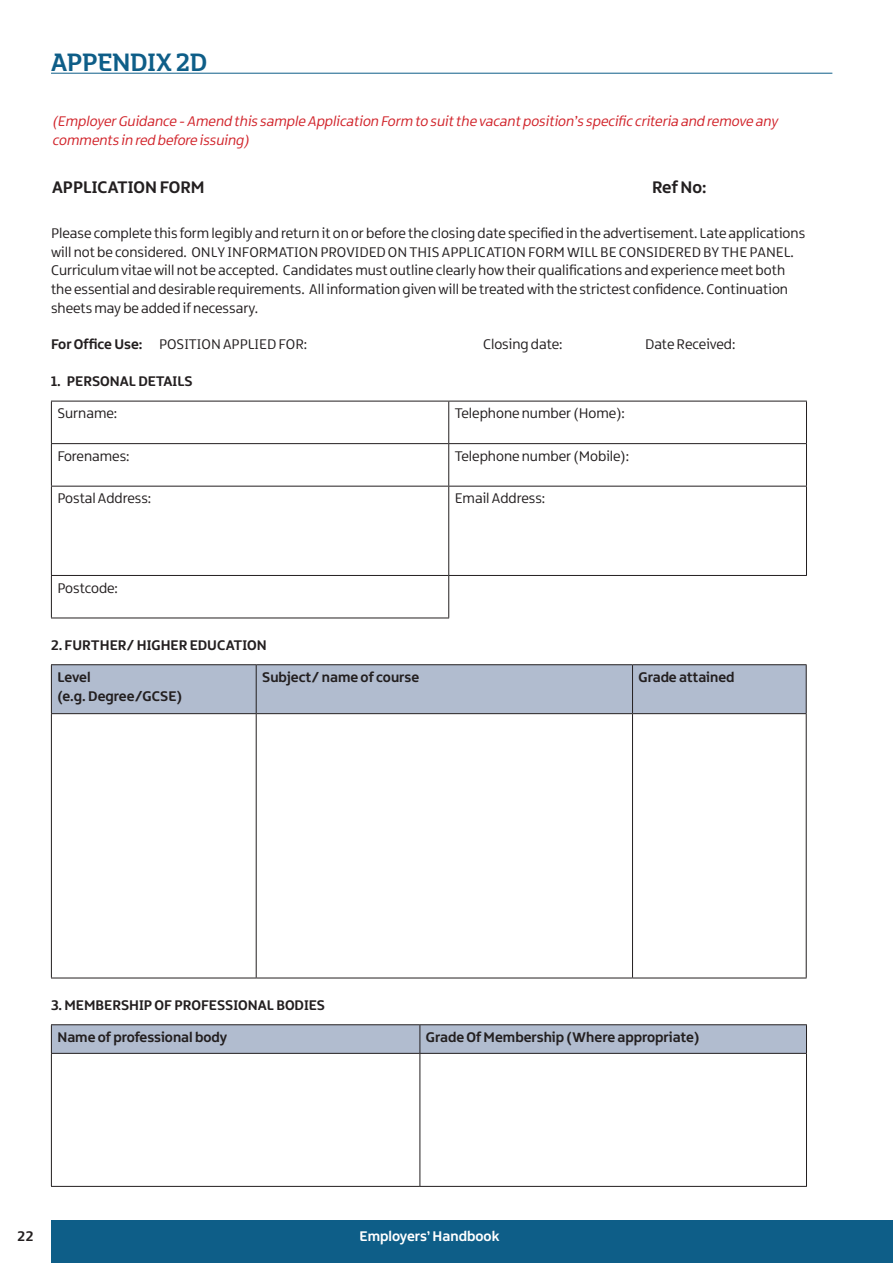
<style>
.page{position:relative;width:893px;height:1263px;background:#fff}
.page>*{position:absolute;margin:0;border:0;box-sizing:border-box;transform-origin:0 0}
.t1{font:27px "Northern Ireland Headline";color:#0e5e88}
.t2{font:700 18px "Northern Ireland";color:#231f20}
.t3{font:15px/18.8px "Northern Ireland";color:#231f20}
.t4{font:700 15px/32px "Northern Ireland";color:#231f20}
.t5{font:italic 15px/18.8px "Northern Ireland";color:#d1232a}
.t6{font:700 15px "Northern Ireland";color:#fff}
.s1{font-weight:700}
</style>
<div class="page">
<hr style="left:51px;top:73px;width:781px;height:1px;background:#0e5e88">
<hr style="left:51px;top:401px;width:398px;height:1px;background:#231f20">
<hr style="left:51px;top:401px;width:1px;height:42px;background:#231f20">
<hr style="left:449px;top:401px;width:358px;height:1px;background:#231f20">
<hr style="left:448px;top:401px;width:1px;height:42px;background:#231f20">
<hr style="left:806px;top:401px;width:1px;height:42px;background:#231f20">
<hr style="left:51px;top:443px;width:398px;height:1px;background:#231f20">
<hr style="left:51px;top:444px;width:1px;height:42px;background:#231f20">
<hr style="left:449px;top:443px;width:358px;height:1px;background:#231f20">
<hr style="left:448px;top:444px;width:1px;height:42px;background:#231f20">
<hr style="left:806px;top:444px;width:1px;height:42px;background:#231f20">
<hr style="left:51px;top:486px;width:398px;height:1px;background:#231f20">
<hr style="left:51px;top:486px;width:1px;height:89px;background:#231f20">
<hr style="left:449px;top:486px;width:358px;height:1px;background:#231f20">
<hr style="left:448px;top:486px;width:1px;height:89px;background:#231f20">
<hr style="left:806px;top:486px;width:1px;height:89px;background:#231f20">
<hr style="left:51px;top:575px;width:398px;height:1px;background:#231f20">
<hr style="left:51px;top:576px;width:1px;height:42px;background:#231f20">
<hr style="left:449px;top:575px;width:358px;height:1px;background:#231f20">
<hr style="left:448px;top:576px;width:1px;height:42px;background:#231f20">
<hr style="left:51px;top:618px;width:398px;height:1px;background:#231f20">
<div style="left:52px;top:665px;width:754px;height:48px;background:#b1bccf"></div>
<hr style="left:51px;top:664px;width:205px;height:1px;background:#231f20">
<hr style="left:51px;top:665px;width:1px;height:48px;background:#231f20">
<hr style="left:256px;top:664px;width:376px;height:1px;background:#231f20">
<hr style="left:256px;top:665px;width:1px;height:48px;background:#231f20">
<hr style="left:632px;top:664px;width:175px;height:1px;background:#231f20">
<hr style="left:632px;top:665px;width:1px;height:48px;background:#231f20">
<hr style="left:806px;top:665px;width:1px;height:48px;background:#231f20">
<hr style="left:51px;top:713px;width:205px;height:1px;background:#231f20">
<hr style="left:51px;top:714px;width:1px;height:264px;background:#231f20">
<hr style="left:256px;top:713px;width:376px;height:1px;background:#231f20">
<hr style="left:256px;top:714px;width:1px;height:264px;background:#231f20">
<hr style="left:632px;top:713px;width:175px;height:1px;background:#231f20">
<hr style="left:632px;top:714px;width:1px;height:264px;background:#231f20">
<hr style="left:806px;top:714px;width:1px;height:264px;background:#231f20">
<hr style="left:51px;top:978px;width:205px;height:1px;background:#231f20">
<hr style="left:256px;top:978px;width:376px;height:1px;background:#231f20">
<hr style="left:632px;top:978px;width:175px;height:1px;background:#231f20">
<hr style="left:51px;top:1024px;width:369px;height:1px;background:#231f20">
<hr style="left:420px;top:1024px;width:387px;height:1px;background:#231f20">
<svg style="left:51px;top:1025px;width:756px;height:28px;background:#aeb8cb"></svg>
<hr style="left:51px;top:1053px;width:369px;height:1px;background:#231f20">
<hr style="left:51px;top:1054px;width:1px;height:132px;background:#231f20">
<hr style="left:420px;top:1053px;width:387px;height:1px;background:#231f20">
<hr style="left:420px;top:1054px;width:1px;height:132px;background:#231f20">
<hr style="left:806px;top:1054px;width:1px;height:132px;background:#231f20">
<hr style="left:51px;top:1186px;width:369px;height:1px;background:#231f20">
<hr style="left:420px;top:1186px;width:387px;height:1px;background:#231f20">
<div style="left:51px;top:1220px;width:842px;height:43px;background:#0e5e88"></div>
<h1 class="t1" style="left:51px;top:45px;width:158px">APPENDIX 2D</h1>
<p class="t5" style="left:52px;top:112px;width:730px">(EmployerGuidance - Amend this sample Application Form to suitthe vacantposition’s specific criteria and remove any comments in red before issuing)</p>
<p class="t2" style="left:52px;top:176px;width:154px">APPLICATION FORM</p>
<p class="t2" style="left:652px;top:176px;width:56px">Ref No:</p>
<p class="t3" style="left:51px;top:224px;width:756px">Please complete this form legibly and return it on or before the closing date specified in the advertisement. Late applications will not be considered. ONLY INFORMATION PROVIDED ON THIS APPLICATION FORM WILL BE CONSIDERED BY THE PANEL.<br>Curriculum vitae will not be accepted. Candidates must outline clearly how their qualifications and experience meet both the essential and desirable requirements. All information given will be treated with the strictest confidence. Continuation sheets may be added if necessary.</p>
<p class="t3" style="left:51px;top:335px;width:258px"><span class="s1">For Office Use:</span> POSITION APPLIED FOR:</p>
<p class="t3" style="left:483px;top:335px;width:81px">Closing date:</p>
<p class="t3" style="left:645px;top:335px;width:92px">Date Received:</p>
<p class="t4" style="left:51px;top:365px;width:143px">1. PERSONAL DETAILS</p>
<p class="t3" style="left:57px;top:404px;width:61px">Surname:</p>
<p class="t3" style="left:455px;top:404px;width:172px">Telephone number (Home):</p>
<p class="t3" style="left:57px;top:446px;width:74px">Forenames:</p>
<p class="t3" style="left:455px;top:446px;width:176px">Telephone number (Mobile):</p>
<p class="t3" style="left:57px;top:489px;width:95px">Postal Address:</p>
<p class="t3" style="left:455px;top:489px;width:92px">Email Address:</p>
<p class="t3" style="left:57px;top:578px;width:62px">Postcode:</p>
<p class="t4" style="left:57px;top:629px;width:211px;text-indent:-6px">2. FURTHER/ HIGHER EDUCATION<br>Level</p>
<p class="t4" style="left:57px;top:679px;width:126px">(e.g. Degree/GCSE)</p>
<p class="t4" style="left:262px;top:660px;width:159px">Subject/ name of course</p>
<p class="t4" style="left:638px;top:660px;width:98px">Grade attained</p>
<p class="t4" style="left:57px;top:989px;width:269px;text-indent:-6px">3.MEMBERSHIP OF PROFESSIONAL BODIES<br>Name of professional body</p>
<p class="t4" style="left:426px;top:1020px;width:275px">Grade Of Membership (Where appropriate)</p>
<p class="t4" style="left:18px;top:1219px;width:17px">22</p>
<p class="t6" style="left:360px;top:1226px;width:141px">Employers’ Handbook</p>
</div>
